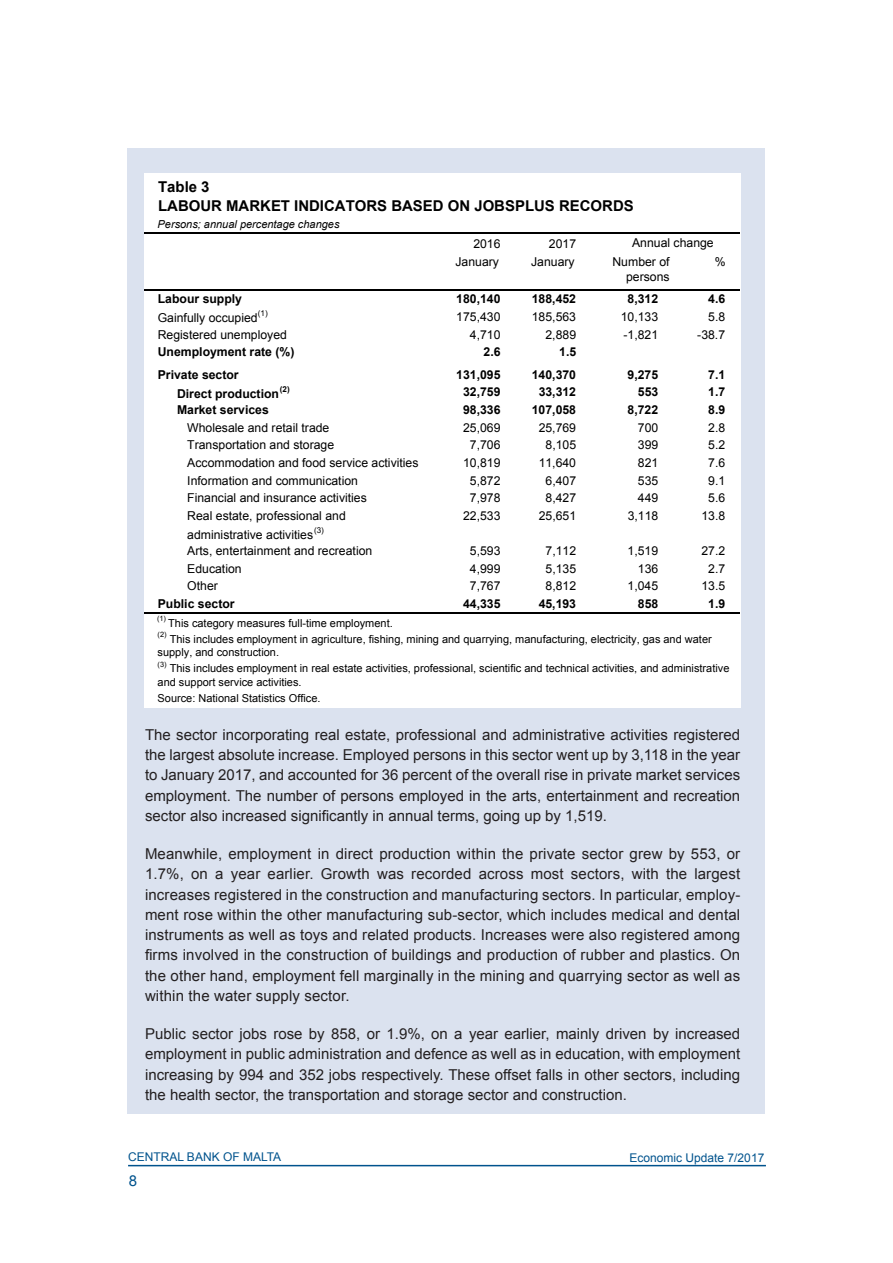
<style>
.page{position:relative;width:893px;height:1263px;background:#fff}
.page>*{position:absolute;margin:0;border:0;box-sizing:border-box;transform-origin:0 0}
.QR_Normal_Text{font:15px/20.2px "Arial";color:#231f20;text-align:justify}
.t1{font:700 15px "Arial";color:#000}
.t2{font:15px "Arial";color:#00538d}
.t3{font:12.3px/15.3px "Arial";color:#000;text-align:right}
.t4{font:700 12.3px "Arial";color:#000}
.t5{font:12px "Arial";color:#00538d}
.t6{font:10.95px/13.8px "Arial";color:#000}
.t7{font:italic 10.95px "Arial";color:#000}
.t8{font:8.1px "Arial";color:#000}
.t9{font:700 8.1px "Arial";color:#000}
.t10{font:7.35px "Arial";color:#000}
</style>
<div class="page">
<hr style="left:128px;top:1165px;width:638px;height:1px;background:#00538d">
<div style="left:128px;top:149px;width:637px;height:965px;background:#dbe2ef"></div>
<div style="left:144px;top:173px;width:596px;height:535px;background:#fff"></div>
<hr style="left:144px;top:233px;width:595px;height:1px;background:#000">
<hr style="left:144px;top:290px;width:595px;height:1px;background:#000">
<hr style="left:144px;top:612px;width:595px;height:1px;background:#000">
<p class="t1" style="left:158px;top:176px;width:53px">Table 3</p>
<p class="t7" style="left:158px;top:217px;width:183px">Persons; annual percentage changes</p>
<p class="t1" style="left:158px;top:196px;width:477px">LABOUR MARKET INDICATORS BASED ON JOBSPLUS RECORDS</p>
<p class="t3" style="left:632px;top:235px;width:83px">Annual change</p>
<p class="t3" style="left:473px;top:236px;width:29px">2016</p>
<p class="t3" style="left:549px;top:236px;width:29px">2017</p>
<p class="t3" style="left:455px;top:254px;width:45px">January</p>
<p class="t3" style="left:531px;top:254px;width:45px">January</p>
<p class="t3" style="left:612px;top:254px;width:59px">Number of persons</p>
<p class="t3" style="left:715px;top:254px;width:12px">%</p>
<p class="t4" style="left:158px;top:291px;width:86px">Labour supply</p>
<p class="t4" style="left:456px;top:291px;width:46px">180,140</p>
<p class="t4" style="left:532px;top:291px;width:46px">188,452</p>
<p class="t4" style="left:628px;top:291px;width:32px">8,312</p>
<p class="t4" style="left:708px;top:291px;width:19px">4.6</p>
<p class="t3" style="left:158px;top:310px;width:102px">Gainfully occupied</p>
<p class="t8" style="left:258px;top:308px;width:11px">(1)</p>
<p class="t3" style="left:456px;top:309px;width:46px">175,430</p>
<p class="t3" style="left:532px;top:309px;width:46px">185,563</p>
<p class="t3" style="left:621px;top:309px;width:39px">10,133</p>
<p class="t3" style="left:708px;top:309px;width:19px">5.8</p>
<p class="t3" style="left:158px;top:327px;width:131px">Registered unemployed</p>
<p class="t3" style="left:470px;top:327px;width:32px">4,710</p>
<p class="t3" style="left:545px;top:327px;width:32px">2,889</p>
<p class="t3" style="left:623px;top:327px;width:36px">-1,821</p>
<p class="t3" style="left:697px;top:327px;width:29px">-38.7</p>
<p class="t4" style="left:158px;top:344px;width:138px">Unemployment rate (%)</p>
<p class="t4" style="left:484px;top:344px;width:19px">2.6</p>
<p class="t4" style="left:559px;top:344px;width:19px">1.5</p>
<p class="t4" style="left:158px;top:366px;width:82px">Private sector</p>
<p class="t4" style="left:456px;top:366px;width:46px">131,095</p>
<p class="t4" style="left:532px;top:366px;width:46px">140,370</p>
<p class="t4" style="left:628px;top:366px;width:32px">9,275</p>
<p class="t4" style="left:708px;top:366px;width:19px">7.1</p>
<p class="t4" style="left:177px;top:385px;width:104px">Direct production</p>
<p class="t9" style="left:280px;top:383px;width:11px">(2)</p>
<p class="t4" style="left:463px;top:384px;width:39px">32,759</p>
<p class="t4" style="left:539px;top:384px;width:39px">33,312</p>
<p class="t4" style="left:638px;top:384px;width:22px">553</p>
<p class="t4" style="left:708px;top:384px;width:19px">1.7</p>
<p class="t4" style="left:177px;top:402px;width:93px">Market services</p>
<p class="t4" style="left:463px;top:402px;width:39px">98,336</p>
<p class="t4" style="left:532px;top:402px;width:46px">107,058</p>
<p class="t4" style="left:628px;top:402px;width:32px">8,722</p>
<p class="t4" style="left:708px;top:402px;width:19px">8.9</p>
<p class="t3" style="left:187px;top:420px;width:144px">Wholesale and retail trade</p>
<p class="t3" style="left:463px;top:420px;width:39px">25,069</p>
<p class="t3" style="left:539px;top:420px;width:39px">25,769</p>
<p class="t3" style="left:638px;top:420px;width:22px">700</p>
<p class="t3" style="left:708px;top:420px;width:19px">2.8</p>
<p class="t3" style="left:187px;top:437px;width:148px">Transportation and storage</p>
<p class="t3" style="left:470px;top:437px;width:32px">7,706</p>
<p class="t3" style="left:545px;top:437px;width:32px">8,105</p>
<p class="t3" style="left:638px;top:437px;width:22px">399</p>
<p class="t3" style="left:708px;top:437px;width:19px">5.2</p>
<p class="t3" style="left:187px;top:455px;width:233px">Accommodation and food service activities</p>
<p class="t3" style="left:463px;top:455px;width:39px">10,819</p>
<p class="t3" style="left:539px;top:455px;width:39px">11,640</p>
<p class="t3" style="left:638px;top:455px;width:22px">821</p>
<p class="t3" style="left:708px;top:455px;width:19px">7.6</p>
<p class="t3" style="left:187px;top:473px;width:172px">Information and communication</p>
<p class="t3" style="left:470px;top:473px;width:32px">5,872</p>
<p class="t3" style="left:545px;top:473px;width:32px">6,407</p>
<p class="t3" style="left:638px;top:473px;width:22px">535</p>
<p class="t3" style="left:708px;top:473px;width:19px">9.1</p>
<p class="t3" style="left:187px;top:490px;width:181px">Financial and insurance activities</p>
<p class="t3" style="left:470px;top:490px;width:32px">7,978</p>
<p class="t3" style="left:545px;top:490px;width:32px">8,427</p>
<p class="t3" style="left:638px;top:490px;width:22px">449</p>
<p class="t3" style="left:708px;top:490px;width:19px">5.6</p>
<p class="t3" style="left:187px;top:508px;width:160px">Real estate, professional and</p>
<p class="t3" style="left:463px;top:508px;width:39px">22,533</p>
<p class="t3" style="left:539px;top:508px;width:39px">25,651</p>
<p class="t3" style="left:628px;top:508px;width:32px">3,118</p>
<p class="t3" style="left:701px;top:508px;width:25px">13.8</p>
<p class="t3" style="left:187px;top:527px;width:127px">administrative activities</p>
<p class="t8" style="left:314px;top:524px;width:11px">(3)</p>
<p class="t3" style="left:187px;top:543px;width:187px">Arts, entertainment and recreation</p>
<p class="t3" style="left:470px;top:543px;width:32px">5,593</p>
<p class="t3" style="left:546px;top:543px;width:32px">7,112</p>
<p class="t3" style="left:628px;top:543px;width:32px">1,519</p>
<p class="t3" style="left:701px;top:543px;width:25px">27.2</p>
<p class="t3" style="left:187px;top:561px;width:56px">Education</p>
<p class="t3" style="left:470px;top:561px;width:32px">4,999</p>
<p class="t3" style="left:546px;top:561px;width:32px">5,135</p>
<p class="t3" style="left:638px;top:561px;width:22px">136</p>
<p class="t3" style="left:708px;top:561px;width:19px">2.7</p>
<p class="t3" style="left:187px;top:578px;width:32px">Other</p>
<p class="t3" style="left:470px;top:578px;width:32px">7,767</p>
<p class="t3" style="left:546px;top:578px;width:32px">8,812</p>
<p class="t3" style="left:628px;top:578px;width:32px">1,045</p>
<p class="t3" style="left:701px;top:578px;width:25px">13.5</p>
<p class="t4" style="left:158px;top:596px;width:78px">Public sector</p>
<p class="t4" style="left:463px;top:596px;width:39px">44,335</p>
<p class="t4" style="left:539px;top:596px;width:39px">45,193</p>
<p class="t4" style="left:638px;top:596px;width:22px">858</p>
<p class="t4" style="left:708px;top:596px;width:19px">1.9</p>
<p class="t10" style="left:157px;top:614px;width:11px">(1)</p>
<p class="t6" style="left:168px;top:616px;width:226px">This category measures full-time employment.</p>
<p class="t10" style="left:158px;top:630px;width:11px">(2)</p>
<p class="t6" style="left:158px;top:632px;width:556px;text-indent:12px">This includes employment in agriculture, fishing, mining and quarrying, manufacturing, electricity, gas and water supply, and construction.</p>
<p class="t10" style="left:158px;top:659px;width:11px">(3)</p>
<p class="t6" style="left:158px;top:661px;width:573px;text-indent:12px">This includes employment in real estate activities, professional, scientific and technical activities, and administrative and support service activities.</p>
<p class="t6" style="left:158px;top:691px;width:164px">Source: National Statistics Office.</p>
<p class="QR_Normal_Text" style="left:145px;top:725px;width:597px">The sector incorporating real estate, professional and administrative activities registered the largest absolute increase. Employed persons in this sector went up by 3,118 in the year to January 2017, and accounted for 36 percent of the overall rise in private market services employment. The number of persons employed in the arts, entertainment and recreation sector also increased significantly in annual terms, going up by 1,519.</p>
<p class="QR_Normal_Text" style="left:145px;top:844px;width:597px">Meanwhile, employment in direct production within the private sector grew by 553, or 1.7%, on a year earlier. Growth was recorded across most sectors, with the largest increases registered in the construction and manufacturing sectors. In particular, employ&shy;ment rose within the other manufacturing sub-sector, which includes medical and dental instruments as well as toys and related products. Increases were also registered among firms involved in the construction of buildings and production of rubber and plastics. On the other hand, employment fell marginally in the mining and quarrying sector as well as within the water supply sector.</p>
<p class="QR_Normal_Text" style="left:145px;top:1024px;width:597px">Public sector jobs rose by 858, or 1.9%, on a year earlier, mainly driven by increased employment in public administration and defence as well as in education, with employment increasing by 994 and 352 jobs respectively. These offset falls in other sectors, including the health sector, the transportation and storage sector and construction.</p>
<p class="t5" style="left:128px;top:1149px;width:155px">CENTRAL BANK OF MALTA</p>
<p class="t5" style="left:630px;top:1150px;width:136px">Economic Update 7/2017</p>
<p class="t2" style="left:129px;top:1171px;width:10px">8</p>
</div>
